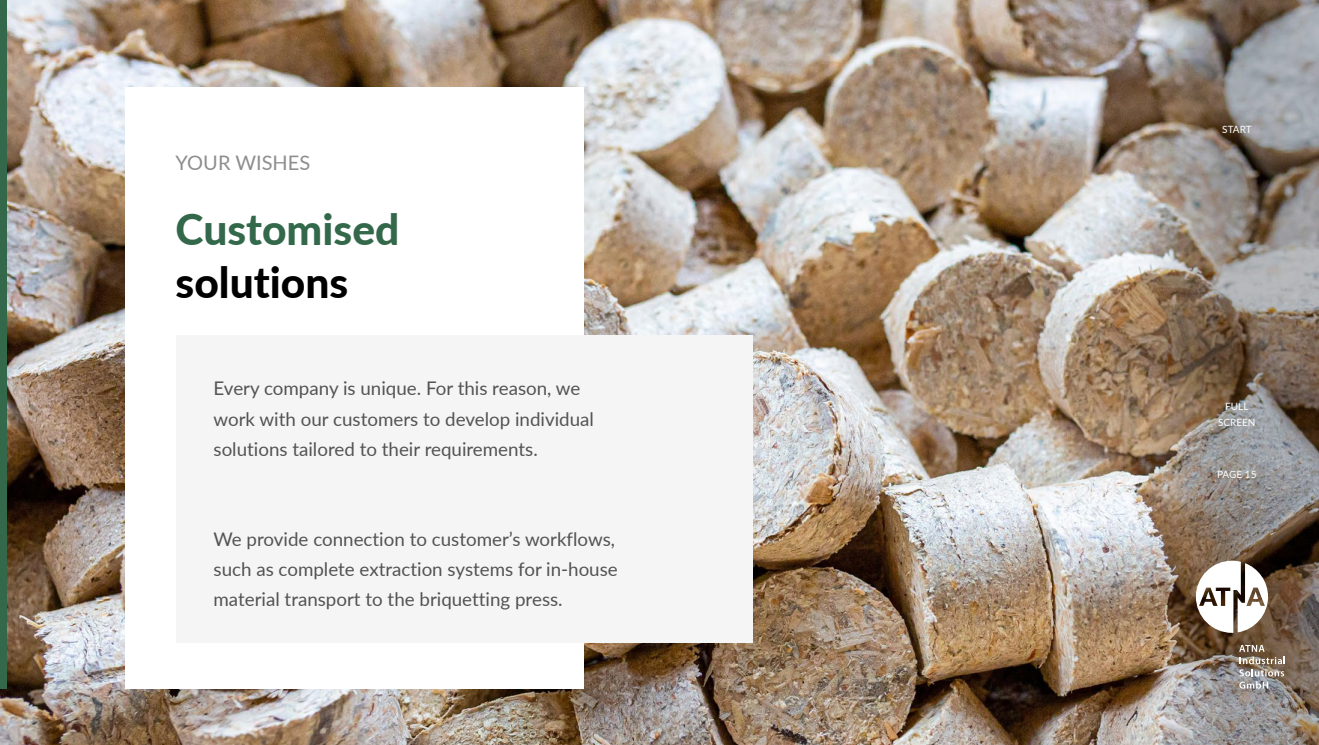
<style>
.page{position:relative;width:1319px;height:745px;background:#fff}
.page>*{position:absolute;margin:0;border:0;box-sizing:border-box;transform-origin:0 0}
.t1{font:800 42.5px "Lato";color:#33694a}
.t2{font:800 42.5px "Lato";color:#000}
.t3{font:20px "Lato";color:#8e8e8e}
.t4{font:18.75px/30px "Lato";color:#535353}
.t5{font:10px/15px "Lato";color:#fff;text-align:center}
</style>
<div class="page">
<img style="left:0;top:0;width:1143px;height:744px">
<div style="left:125px;top:87px;width:459px;height:601px;background:#fff"></div>
<div style="left:176px;top:335px;width:576px;height:307px;background:#f5f5f5"></div>
<img style="left:1143px;top:0;width:175px;height:744px">
<svg style="left:1195px;top:560px;width:72px;height:72px"></svg>
<svg style="left:1238px;top:644px;width:46px;height:44px;background:#96897e"></svg>
<div style="left:0;top:0;width:6px;height:688px;background:#33694a"></div>
<p class="t3" style="left:175px;top:148px;width:136px">YOUR WISHES</p>
<h1 class="t1" style="left:175px;top:198px;width:225px">Customised</h1>
<h1 class="t2" style="left:175px;top:250px;width:174px">solutions</h1>
<p class="t4" style="left:213px;top:372px;width:382px">Every company is unique. For this reason, we work with our customers to develop individual solutions tailored to their requirements.</p>
<p class="t4" style="left:213px;top:522px;width:405px">We provide connection to customer’s workflows, such as complete extraction systems for in-house material transport to the briquetting press.</p>
<p class="t5" style="left:1221px;top:121px;width:31px">START</p>
<p class="t5" style="left:1217px;top:398px;width:39px">FULL<br>SCREEN</p>
<p class="t5" style="left:1216px;top:466px;width:41px">PAGE 15</p>
</div>
